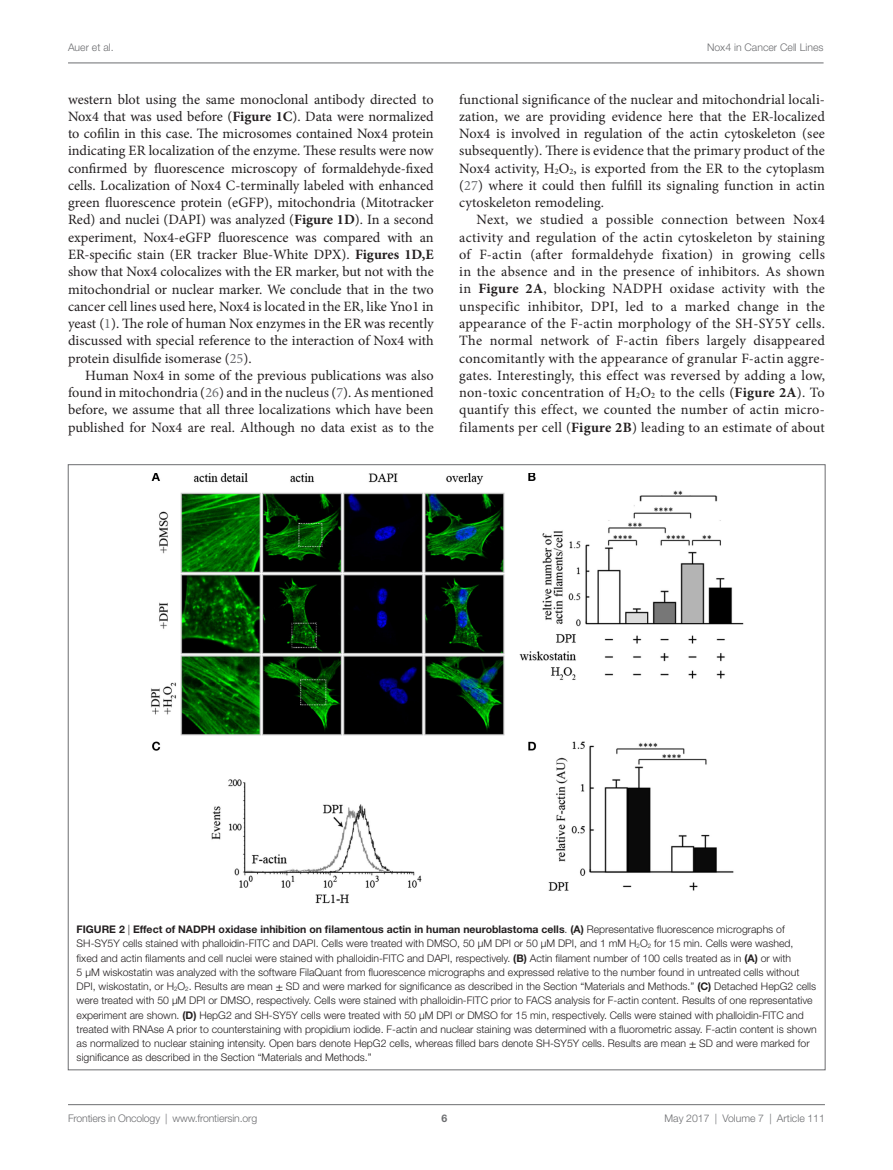
<style>
.page{position:relative;width:893px;height:1170px;background:#fff}
.page>*{position:absolute;margin:0;border:0;box-sizing:border-box;transform-origin:0 0}
.t1{font:14.25px/17.2px "Minion Pro";letter-spacing:.005em;color:#231f20;text-align:justify}
.t2{font:300 10.5px/14.2px "Helvetica Neue LT Std";color:#231f20}
.t3{font:300 10.5px "Helvetica Neue LT Std";color:#6c6d70}
.t4{font:700 10.5px "Helvetica Neue LT Std";color:#6c6d70}
.s1{font-weight:700}
.s2{color:#6c6d70}
.s3{font-family:"STIX General";font-weight:400}
</style>
<div class="page">
<img style="left:151px;top:473px;width:593px;height:430px">
<hr style="left:68px;top:63px;width:756px;height:1px;background:#6c6d70">
<hr style="left:68px;top:1104px;width:757px;height:1px;background:#6c6d70">
<p class="t3" style="left:68px;top:41px;width:47px">Auer et al.</p>
<p class="t3" style="left:707px;top:41px;width:118px">Nox4 in Cancer Cell Lines</p>
<p class="t1" style="left:68px;top:90px;width:367px">western blot using the same monoclonal antibody directed to Nox4 that was used before (<span class="s1">Figure 1C</span>). Data were normalized to cofilin in this case. The microsomes contained Nox4 protein indicating ER localization of the enzyme. These results were now confirmed by fluorescence microscopy of formaldehyde-fixed cells. Localization of Nox4 C-terminally labeled with enhanced green fluorescence protein (eGFP), mitochondria (Mitotracker Red) and nuclei (DAPI) was analyzed (<span class="s1">Figure 1D</span>). In a second experiment, Nox4-eGFP fluorescence was compared with an ER-specific stain (ER tracker Blue-White DPX). <span class="s1">Figures 1D,E </span>show that Nox4 colocalizes with the ER marker, but not with the mitochondrial or nuclear marker. We conclude that in the two cancer cell lines used here, Nox4 is located in the ER, like Yno1 in yeast (<span class="s2">1</span>). The role of human Nox enzymes in the ER was recently discussed with special reference to the interaction of Nox4 with protein disulfide isomerase (<span class="s2">25</span>).</p>
<p class="t1" style="left:68px;top:367px;width:367px;text-indent:17px">Human Nox4 in some of the previous publications was also found in mitochondria (<span class="s2">26</span>) and in the nucleus (<span class="s2">7</span>). As mentioned before, we assume that all three localizations which have been published for Nox4 are real. Although no data exist as to the</p>
<p class="t1" style="left:459px;top:91px;width:367px">functional significance of the nuclear and mitochondrial locali&shy;zation, we are providing evidence here that the ER-localized Nox4 is involved in regulation of the actin cytoskeleton (see subsequently). There is evidence that the primary product of the Nox4 activity, H<sub>2</sub>O<sub>2</sub>, is exported from the ER to the cytoplasm (<span class="s2">27</span>) where it could then fulfill its signaling function in actin cytoskeleton remodeling.</p>
<p class="t1" style="left:459px;top:211px;width:367px;text-indent:17px">Next, we studied a possible connection between Nox4 activity and regulation of the actin cytoskeleton by staining of F-actin (after formaldehyde fixation) in growing cells in the absence and in the presence of inhibitors. As shown in <span class="s1">Figure 2A</span>, blocking NADPH oxidase activity with the unspecific inhibitor, DPI, led to a marked change in the appearance of the F-actin morphology of the SH-SY5Y cells.<br>The normal network of F-actin fibers largely disappeared concomitantly with the appearance of granular F-actin aggre&shy;gates. Interestingly, this effect was reversed by adding a low, non-toxic concentration of H<sub>2</sub>O<sub>2</sub> to the cells (<span class="s1">Figure 2A</span>). To quantify this effect, we counted the number of actin micro&shy;filaments per cell (<span class="s1">Figure 2B</span>) leading to an estimate of about</p>
<p class="t2" style="left:77px;top:921px;width:742px"><span class="s1">FIG URE 2</span> | <span class="s1">Effect of NADPH oxidase inhibition on filamentous actin in human neuroblastoma cells</span>. <span class="s1">(A)</span> Representative fluorescence micrographs of SH-SY5Y cells stained with phalloidin-FITC and DAPI. Cells were treated with DMSO, 50 µM DPI or 50 µM DPI, and 1 mM H<sub>2</sub>O<sub>2</sub> for 15 min. Cells were washed, fixed and actin filaments and cell nuclei were stained with phalloidin-FITC and DAPI, respectively. <span class="s1">(B)</span> Actin filament number of 100 cells treated as in <span class="s1">(A)</span> or with<br>5 µM wiskostatin was analyzed with the software FilaQuant from fluorescence micrographs and expressed relative to the number found in untreated cells without DPI, wiskostatin, or H<sub>2</sub>O<sub>2</sub>. Results are mean <span class="s3">±</span> SD and were marked for significance as described in the Section “Materials and Methods.” <span class="s1">(C)</span> Detached HepG2 cells were treated with 50 µM DPI or DMSO, respectively. Cells were stained with phalloidin-FITC prior to FACS analysis for F-actin content. Results of one representative experiment are shown. <span class="s1">(D)</span> HepG2 and SH-SY5Y cells were treated with 50 µM DPI or DMSO for 15 min, respectively. Cells were stained with phalloidin-FITC and treated with RNAse A prior to counterstaining with propidium iodide. F-actin and nuclear staining was determined with a fluorometric assay. F-actin content is shown as normalized to nuclear staining intensity. Open bars denote HepG2 cells, whereas filled bars denote SH-SY5Y cells. Results are mean <span class="s3">±</span> SD and were marked for significance as described in the Section “Materials and Methods.”</p>
<p class="t3" style="left:68px;top:1111px;width:191px">Frontiers in Oncology | www.frontiersin.org</p>
<p class="t3" style="left:664px;top:1111px;width:162px">May 2017 | Volume 7 | Article 111</p>
<p class="t4" style="left:441px;top:1111px;width:7px">6</p>
</div>
